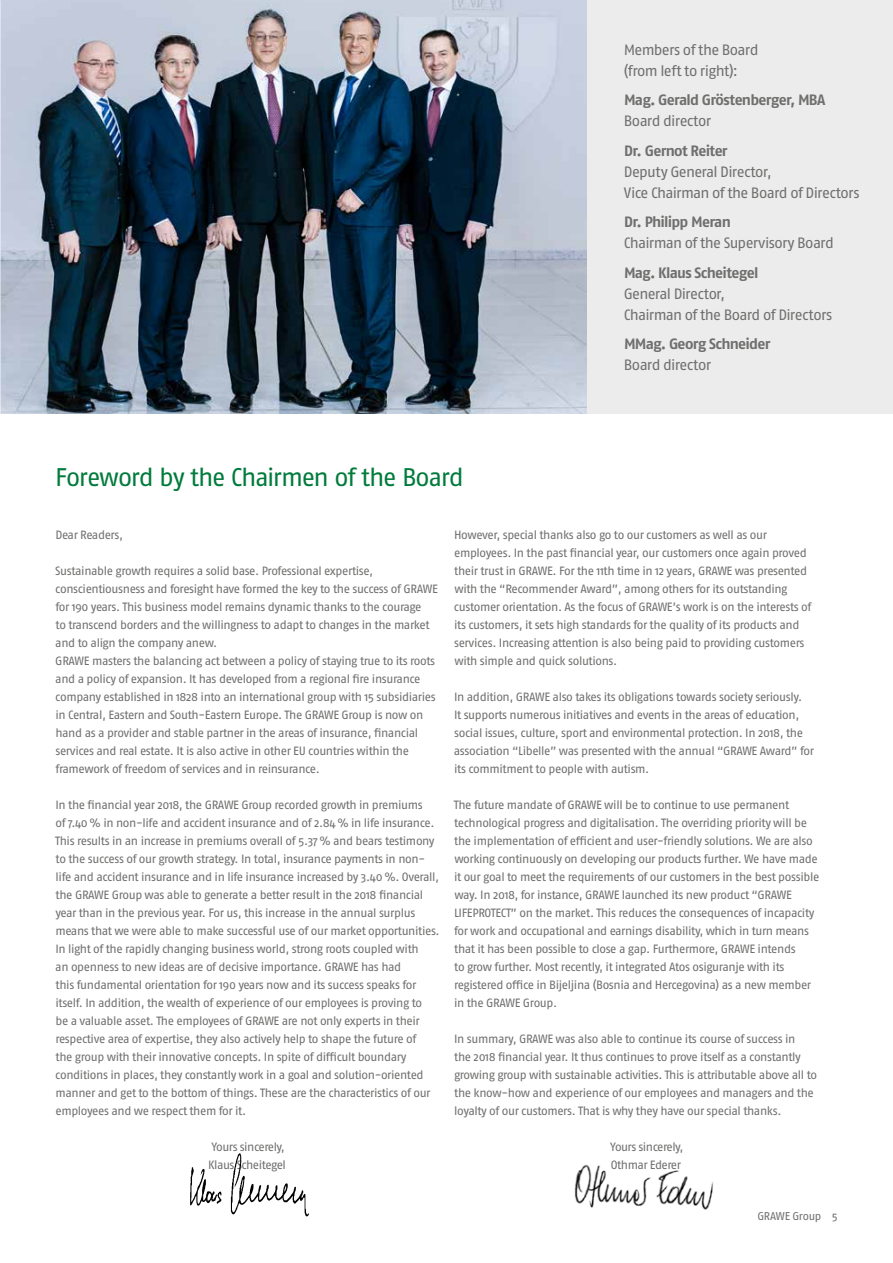
<style>
.page{position:relative;width:893px;height:1263px;background:#fff}
.page>*{position:absolute;margin:0;border:0;box-sizing:border-box;transform-origin:0 0}
.t1{font:25.5px "Fago Pro";letter-spacing:-.05em;color:#007b3c}
.t2{font:15px/21px "Fago Pro";letter-spacing:-.045em;color:#6f6f6e}
.t3{font:700 15px "Fago Pro";letter-spacing:-.05em;color:#6f6f6e}
.t4{font:12px/18px "Fago Pro";letter-spacing:-.03em;color:#6f6f6e}
.t5{font:11.25px "Fago Pro";letter-spacing:-.03em;color:#6f6f6e}
</style>
<div class="page">
<img style="left:1px;top:0;width:587px;height:413px">
<div style="left:588px;top:0;width:305px;height:413px;background:#ececed"></div>
<img style="left:190px;top:1153px;width:119px;height:64px">
<img style="left:574px;top:1164px;width:139px;height:46px">
<img style="left:0;top:0;width:1px;height:1263px">
<h1 class="t1" style="left:55px;top:462px;width:410px">Foreword by the Chairmen of the Board</h1>
<p class="t2" style="left:624px;top:39px;width:136px">Members of the Board (from left to right):</p>
<p class="t3" style="left:624px;top:91px;width:203px">Mag. Gerald Gröstenberger, MBA</p>
<p class="t2" style="left:624px;top:110px;width:89px">Board director</p>
<p class="t3" style="left:624px;top:141px;width:105px">Dr. Gernot Reiter</p>
<p class="t2" style="left:624px;top:161px;width:237px">Deputy General Director,<br>Vice Chairman of the Board of Directors</p>
<p class="t3" style="left:624px;top:213px;width:108px">Dr. Philipp Meran</p>
<p class="t2" style="left:624px;top:232px;width:212px">Chairman of the Supervisory Board</p>
<p class="t3" style="left:624px;top:263px;width:136px">Mag. Klaus Scheitegel</p>
<p class="t2" style="left:624px;top:283px;width:210px">General Director,<br>Chairman of the Board of Directors</p>
<p class="t3" style="left:624px;top:335px;width:148px">MMag. Georg Schneider</p>
<p class="t2" style="left:624px;top:354px;width:89px">Board director</p>
<p class="t4" style="left:55px;top:526px;width:69px">Dear Readers,</p>
<p class="t4" style="left:55px;top:562px;width:384px">Sustainable growth requires a solid base. Professional expertise, conscientiousness and foresight have formed the key to the success of GRAWE for 190 years. This business model remains dynamic thanks to the courage<br>to transcend borders and the willingness to adapt to changes in the market and to align the company anew.<br>GRAWE masters the balancing act between a policy of staying true to its roots and a policy of expansion. It has developed from a regional fire insurance company established in 1828 into an international group with 15 subsidiaries in Central, Eastern and South-Eastern Europe. The GRAWE Group is now on hand as a provider and stable partner in the areas of insurance, financial services and real estate. It is also active in other EU countries within the framework of freedom of services and in reinsurance.</p>
<p class="t4" style="left:55px;top:796px;width:386px">In the financial year 2018, the GRAWE Group recorded growth in premiums<br>of 7.40 % in non-life and accident insurance and of 2.84 % in life insurance.<br>This results in an increase in premiums overall of 5.37 % and bears testimony to the success of our growth strategy. In total, insurance payments in non&shy;life and accident insurance and in life insurance increased by 3.40 %. Overall, the GRAWE Group was able to generate a better result in the 2018 financial year than in the previous year. For us, this increase in the annual surplus means that we were able to make successful use of our market opportunities.<br>In light of the rapidly changing business world, strong roots coupled with<br>an openness to new ideas are of decisive importance. GRAWE has had<br>this fundamental orientation for 190 years now and its success speaks for itself. In addition, the wealth of experience of our employees is proving to<br>be a valuable asset. The employees of GRAWE are not only experts in their respective area of expertise, they also actively help to shape the future of<br>the group with their innovative concepts. In spite of difficult boundary conditions in places, they constantly work in a goal and solution-oriented manner and get to the bottom of things. These are the characteristics of our employees and we respect them for it.</p>
<p class="t4" style="left:454px;top:526px;width:359px">However, special thanks also go to our customers as well as our employees. In the past financial year, our customers once again proved their trust in GRAWE. For the 11th time in 12 years, GRAWE was presented with the “Recommender Award”, among others for its outstanding customer orientation. As the focus of GRAWE’s work is on the interests of its customers, it sets high standards for the quality of its products and services. Increasing attention is also being paid to providing customers with simple and quick solutions.</p>
<p class="t4" style="left:454px;top:688px;width:362px">In addition, GRAWE also takes its obligations towards society seriously.<br>It supports numerous initiatives and events in the areas of education, social issues, culture, sport and environmental protection. In 2018, the association “Libelle” was presented with the annual “GRAWE Award” for its commitment to people with autism.</p>
<p class="t4" style="left:454px;top:796px;width:367px">The future mandate of GRAWE will be to continue to use permanent technological progress and digitalisation. The overriding priority will be the implementation of efficient and user-friendly solutions. We are also working continuously on developing our products further. We have made it our goal to meet the requirements of our customers in the best possible way. In 2018, for instance, GRAWE launched its new product “GRAWE LIFEPROTECT” on the market. This reduces the consequences of incapacity for work and occupational and earnings disability, which in turn means that it has been possible to close a gap. Furthermore, GRAWE intends<br>to grow further. Most recently, it integrated Atos osiguranje with its registered office in Bijeljina (Bosnia and Hercegovina) as a new member in the GRAWE Group.</p>
<p class="t4" style="left:454px;top:1030px;width:365px">In summary, GRAWE was also able to continue its course of success in<br>the 2018 financial year. It thus continues to prove itself as a constantly growing group with sustainable activities. This is attributable above all to the know-how and experience of our employees and managers and the loyalty of our customers. That is why they have our special thanks.</p>
<p class="t4" style="left:208px;top:1138px;width:79px">Yours sincerely,<br>Klaus Scheitegel</p>
<p class="t4" style="left:610px;top:1138px;width:75px">Yours sincerely,<br>Othmar Ederer</p>
<p class="t5" style="left:757px;top:1209px;width:82px">GRAWE Group 5</p>
</div>
